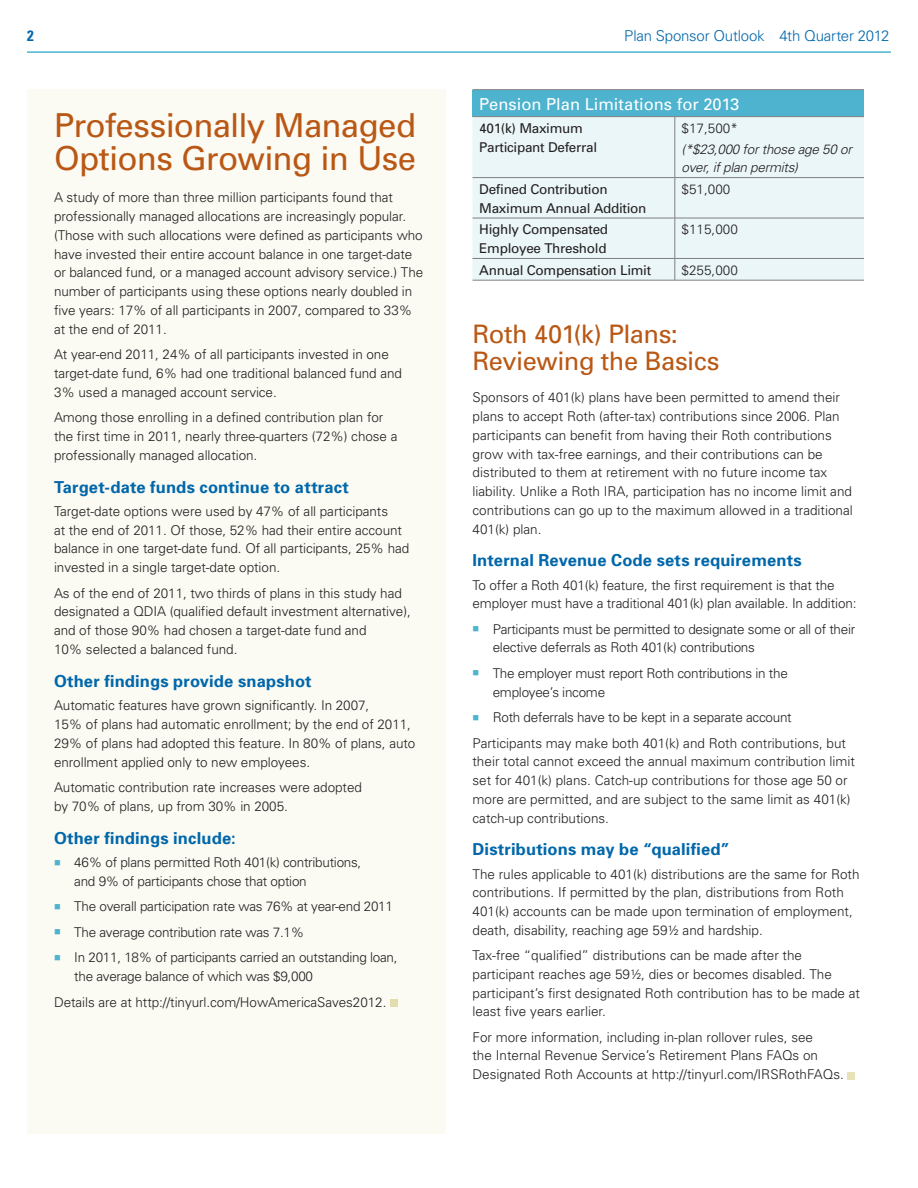
<style>
.page{position:relative;width:918px;height:1188px;background:#fff}
.page>*{position:absolute;margin:0;border:0;box-sizing:border-box;transform-origin:0 0}
.Headline{font:33px/33px "Univers";letter-spacing:-.02em;color:#b95814}
.Headline-2{font:25.5px/27px "Univers";letter-spacing:-.02em;color:#b95814}
.Sub-subhead{font:700 16.5px "Univers";letter-spacing:.01em;color:#0067aa}
.t1{font:16.5px "Univers";color:#fff}
.RIM_-_headline{font:300 15px "Univers";letter-spacing:-.015em;color:#0067aa}
.RIM_-_headline-2{font:700 condensed 15px "Univers";color:#0067aa}
.Body_Copy{font:300 13.5px/18.8px "Univers";letter-spacing:-.005em;color:#231f20}
.Body_Copy-2{font:13.5px/18.8px "Univers";letter-spacing:-.02em;color:#231f20}
.Body_Copy-3{font:italic 300 13.5px/18px "Univers";letter-spacing:-.02em;color:#231f20}
</style>
<div class="page">
<div style="left:27px;top:89px;width:419px;height:1045px;background:#fbfaf3"></div>
<hr style="left:27px;top:51px;width:864px;height:2px;background:#4db3cf">
<div style="left:390px;top:1000px;width:7px;height:7px;background:#e3ddae"></div>
<div style="left:848px;top:1072px;width:7px;height:7px;background:#e7e2b7"></div>
<div style="left:472px;top:90px;width:392px;height:27px;background:#4db3cf"></div>
<div style="left:472px;top:117px;width:392px;height:163px;background:#ebf6f9"></div>
<hr style="left:472px;top:89px;width:203px;height:1px;background:#808083">
<hr style="left:675px;top:89px;width:189px;height:1px;background:#808083">
<hr style="left:472px;top:116px;width:203px;height:1px;background:#808083">
<hr style="left:675px;top:116px;width:189px;height:1px;background:#808083">
<hr style="left:675px;top:117px;width:1px;height:60px;background:#808083">
<hr style="left:472px;top:177px;width:203px;height:1px;background:#808083">
<hr style="left:675px;top:177px;width:189px;height:1px;background:#808083">
<hr style="left:675px;top:178px;width:1px;height:40px;background:#808083">
<hr style="left:472px;top:218px;width:203px;height:1px;background:#808083">
<hr style="left:675px;top:218px;width:189px;height:1px;background:#808083">
<hr style="left:675px;top:218px;width:1px;height:40px;background:#808083">
<hr style="left:472px;top:258px;width:203px;height:1px;background:#808083">
<hr style="left:675px;top:258px;width:189px;height:1px;background:#808083">
<svg style="left:675px;top:259px;width:1px;height:21px"></svg>
<hr style="left:472px;top:280px;width:203px;height:1px;background:#808083">
<hr style="left:675px;top:280px;width:189px;height:1px;background:#808083">
<p class="RIM_-_headline-2" style="left:27px;top:26px;width:8px">2</p>
<p class="RIM_-_headline" style="left:624px;top:26px;width:267px">Plan Sponsor Outlook 4th Quarter 2012</p>
<p class="Headline" style="left:54px;top:108px;width:364px">Professionally Managed<br>Options Growing in Use</p>
<p class="Body_Copy" style="left:54px;top:188px;width:371px">A study of more than three million participants found that professionally managed allocations are increasingly popular. (Those with such allocations were defined as participants who have invested their entire account balance in one target-date or balanced fund, or a managed account advisory service.) The number of participants using these options nearly doubled in five years: 17% of all participants in 2007, compared to 33% at the end of 2011.</p>
<p class="Body_Copy" style="left:54px;top:345px;width:350px">At year-end 2011, 24% of all participants invested in one target-date fund, 6% had one traditional balanced fund and<br>3% used a managed account service.</p>
<p class="Body_Copy" style="left:54px;top:408px;width:345px">Among those enrolling in a defined contribution plan for the first time in 2011, nearly three-quarters (72%) chose a professionally managed allocation.</p>
<p class="Sub-subhead" style="left:54px;top:476px;width:296px">Target-date funds continue to attract</p>
<p class="Body_Copy" style="left:54px;top:501px;width:357px">Target-date options were used by 47% of all participants<br>at the end of 2011. Of those, 52% had their entire account balance in one target-date fund. Of all participants, 25% had invested in a single target-date option.</p>
<p class="Body_Copy" style="left:54px;top:583px;width:358px">As of the end of 2011, two thirds of plans in this study had designated a QDIA (qualified default investment alternative), and of those 90% had chosen a target-date fund and<br>10% selected a balanced fund.</p>
<p class="Sub-subhead" style="left:54px;top:670px;width:259px">Other findings provide snapshot</p>
<p class="Body_Copy" style="left:54px;top:696px;width:363px">Automatic features have grown significantly. In 2007,<br>15% of plans had automatic enrollment; by the end of 2011, 29% of plans had adopted this feature. In 80% of plans, auto enrollment applied only to new employees.</p>
<p class="Body_Copy" style="left:54px;top:777px;width:310px">Automatic contribution rate increases were adopted by 70% of plans, up from 30% in 2005.</p>
<p class="Sub-subhead" style="left:54px;top:827px;width:183px">Other findings include:</p>
<p class="Body_Copy" style="left:74px;top:853px;width:289px">46% of plans permitted Roth 401(k) contributions, and 9% of participants chose that option</p>
<p class="Body_Copy" style="left:74px;top:897px;width:320px">The overall participation rate was 76% at year-end 2011</p>
<p class="Body_Copy" style="left:74px;top:922px;width:232px">The average contribution rate was 7.1%</p>
<p class="Body_Copy" style="left:74px;top:948px;width:325px">In 2011, 18% of participants carried an outstanding loan, the average balance of which was $9,000</p>
<p class="Body_Copy" style="left:54px;top:992px;width:334px">Details are at http://tinyurl.com/HowAmericaSaves2012.</p>
<p class="t1" style="left:479px;top:94px;width:261px">Pension Plan Limitations for 2013</p>
<p class="Body_Copy-2" style="left:479px;top:119px;width:119px">401(k) Maximum<br>Participant Deferral</p>
<p class="Body_Copy" style="left:682px;top:118px;width:58px">$17,500*</p>
<p class="Body_Copy-3" style="left:682px;top:140px;width:172px">(*$23,000 for those age 50 or over, if plan permits)</p>
<p class="Body_Copy-2" style="left:479px;top:179px;width:169px">Defined Contribution<br>Maximum Annual Addition</p>
<p class="Body_Copy" style="left:682px;top:179px;width:50px">$51,000</p>
<p class="Body_Copy-2" style="left:479px;top:220px;width:130px">Highly Compensated<br>Employee Threshold</p>
<p class="Body_Copy" style="left:682px;top:220px;width:58px">$115,000</p>
<p class="Body_Copy-2" style="left:479px;top:260px;width:174px">Annual Compensation Limit</p>
<p class="Body_Copy" style="left:682px;top:260px;width:58px">$255,000</p>
<p class="Headline-2" style="left:472px;top:320px;width:249px">Roth 401(k) Plans:<br>Reviewing the Basics</p>
<p class="Body_Copy" style="left:472px;top:388px;width:382px">Sponsors of 401(k) plans have been permitted to amend their plans to accept Roth (after-tax) contributions since 2006. Plan participants can benefit from having their Roth contributions grow with tax-free earnings, and their contributions can be distributed to them at retirement with no future income tax liability. Unlike a Roth IRA, participation has no income limit and contributions can go up to the maximum allowed in a traditional 401(k) plan.</p>
<p class="Sub-subhead" style="left:472px;top:550px;width:331px">Internal Revenue Code sets requirements</p>
<p class="Body_Copy" style="left:472px;top:575px;width:386px">To offer a Roth 401(k) feature, the first requirement is that the employer must have a traditional 401(k) plan available. In addition:</p>
<p class="Body_Copy" style="left:493px;top:619px;width:364px">Participants must be permitted to designate some or all of their elective deferrals as Roth 401(k) contributions</p>
<p class="Body_Copy" style="left:493px;top:663px;width:297px">The employer must report Roth contributions in the employee’s income</p>
<p class="Body_Copy" style="left:493px;top:708px;width:301px">Roth deferrals have to be kept in a separate account</p>
<p class="Body_Copy" style="left:472px;top:733px;width:384px">Participants may make both 401(k) and Roth contributions, but their total cannot exceed the annual maximum contribution limit set for 401(k) plans. Catch-up contributions for those age 50 or more are permitted, and are subject to the same limit as 401(k) catch-up contributions.</p>
<p class="Sub-subhead" style="left:472px;top:839px;width:259px">Distributions may be “qualified”</p>
<p class="Body_Copy" style="left:472px;top:864px;width:389px">The rules applicable to 401(k) distributions are the same for Roth contributions. If permitted by the plan, distributions from Roth 401(k) accounts can be made upon termination of employment, death, disability, reaching age 59½ and hardship.</p>
<p class="Body_Copy" style="left:472px;top:946px;width:389px">Tax-free “qualified” distributions can be made after the participant reaches age 59½, dies or becomes disabled. The participant’s first designated Roth contribution has to be made at least five years earlier.</p>
<p class="Body_Copy" style="left:472px;top:1027px;width:373px">For more information, including in-plan rollover rules, see<br>the Internal Revenue Service’s Retirement Plans FAQs on<br>Designated Roth Accounts at http://tinyurl.com/IRSRothFAQs.</p>
</div>
